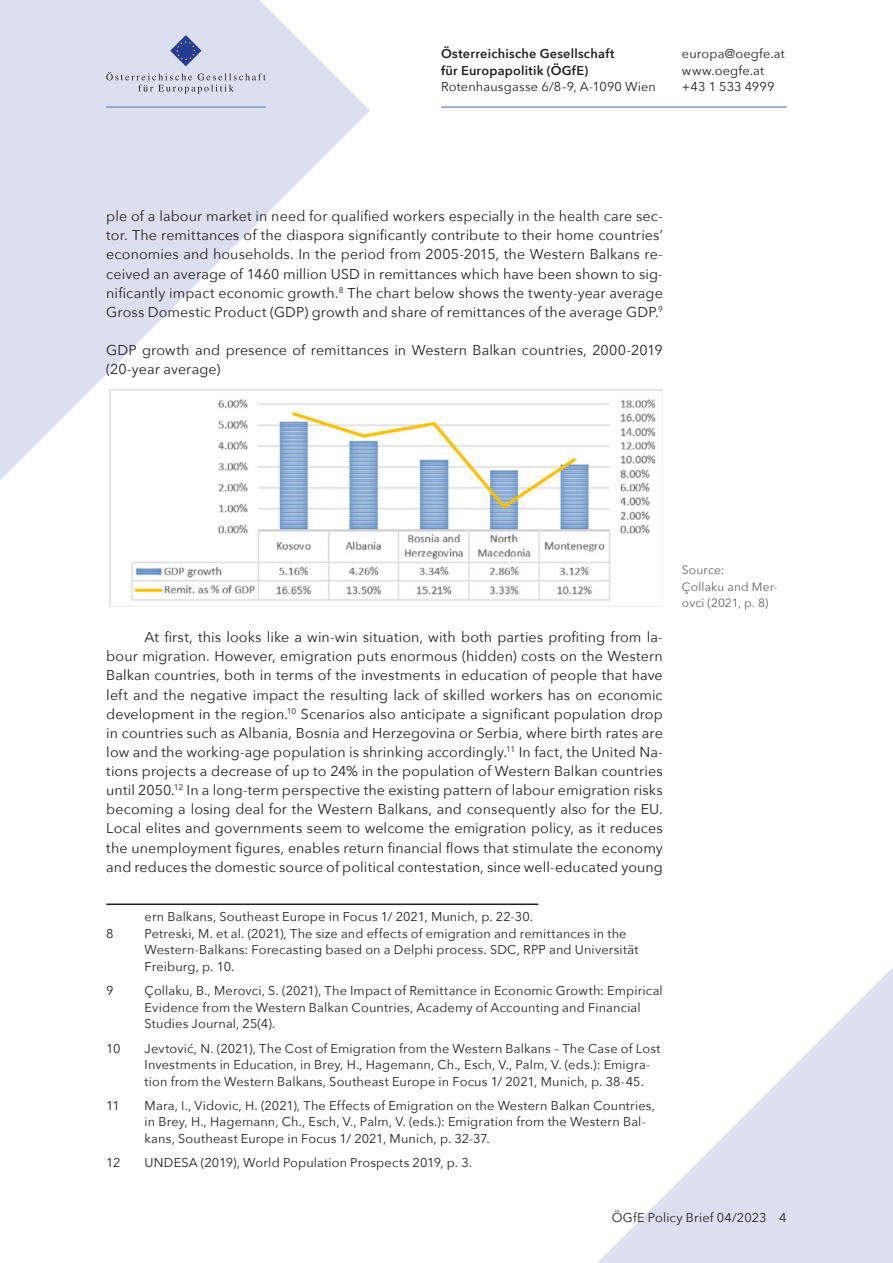
<style>
.page{position:relative;width:893px;height:1263px;background:#fff}
.page>*{position:absolute;margin:0;border:0;box-sizing:border-box;transform-origin:0 0}
.p_einzug{font:14.25px/19.2px "Avenir Next";letter-spacing:.005em;color:#231f20;text-align:justify}
.p{font:14.25px/19.2px "Avenir Next";letter-spacing:.005em;color:#231f20;text-align:justify}
.Fußnoten{font:12.75px/16.5px "Avenir Next";letter-spacing:.01em;color:#231f20}
.p-2{font:12.75px "Avenir Next";letter-spacing:.015em;color:#231f20}
.p-3{font:600 12.75px/16.5px "Avenir Next";letter-spacing:.02em;color:#231f20}
.p_Pagina{font:12.75px "Avenir Next";letter-spacing:.01em;color:#231f20}
.p_Bildunterschrift{font:12px/16.5px "Avenir Next";letter-spacing:.01em;color:#636366}
</style>
<div class="page">
<svg style="left:0;top:0;width:370px;height:480px;fill:#dbdfef"></svg>
<svg style="left:597px;top:967px;width:296px;height:296px"></svg>
<hr style="left:441px;top:106px;width:346px;height:2px;background:#8493c4">
<hr style="left:106px;top:106px;width:160px;height:2px;background:#8493c4">
<svg style="left:170px;top:35px;width:31px;height:31px"></svg>
<svg style="left:106px;top:72px;width:160px;height:22px;background:#c9cddb"></svg>
<hr style="left:106px;top:903px;width:432px;height:2px;background:#231f20">
<img style="left:108px;top:389px;width:555px;height:218px">
<p class="p-3" style="left:441px;top:45px;width:175px">Österreichische Gesellschaft für Europapolitik (ÖGfE)</p>
<p class="p-2" style="left:441px;top:76px;width:216px">Rotenhausgasse 6/8–9, A-1090 Wien</p>
<p class="p-2" style="left:682px;top:43px;width:104px">europa@oegfe.at</p>
<p class="p-2" style="left:682px;top:60px;width:84px">www.oegfe.at</p>
<p class="p-2" style="left:682px;top:76px;width:94px">+43 1 533 4999</p>
<p class="p" style="left:106px;top:206px;width:558px">ple of a labour market in need for qualified workers especially in the health care sec&shy;tor. The remittances of the diaspora significantly contribute to their home countries’ economies and households. In the period from 2005-2015, the Western Balkans re&shy;ceived an average of 1460 million USD in remittances which have been shown to sig&shy;nificantly impact economic growth.<sup>8</sup> The chart below shows the twenty-year average Gross Domestic Product (GDP) growth and share of remittances of the average GDP.<sup>9</sup></p>
<p class="p" style="left:106px;top:340px;width:558px">GDP growth and presence of remittances in Western Balkan countries, 2000-2019 (20-year average)</p>
<p class="p_einzug" style="left:106px;top:627px;width:558px;text-indent:38px">At first, this looks like a win-win situation, with both parties profiting from la&shy;bour migration. However, emigration puts enormous (hidden) costs on the Western Balkan countries, both in terms of the investments in education of people that have left and the negative impact the resulting lack of skilled workers has on economic development in the region.<sup>10</sup> Scenarios also anticipate a significant population drop in countries such as Albania, Bosnia and Herzegovina or Serbia, where birth rates are low and the working-age population is shrinking accordingly.<sup>11</sup> In fact, the United Na&shy;tions projects a decrease of up to 24% in the population of Western Balkan countries until 2050.<sup>12</sup> In a long-term perspective the existing pattern of labour emigration risks becoming a losing deal for the Western Balkans, and consequently also for the EU.<br>Local elites and governments seem to welcome the emigration policy, as it reduces the unemployment figures, enables return financial flows that stimulate the economy and reduces the domestic source of political contestation, since well-educated young</p>
<p class="Fußnoten" style="left:145px;top:907px;width:390px">ern Balkans, Southeast Europe in Focus 1/ 2021, Munich, p. 22-30.</p>
<p class="Fußnoten" style="left:106px;top:924px;width:9px">8</p>
<p class="Fußnoten" style="left:145px;top:924px;width:495px">Petreski, M. et al. (2021), The size and effects of emigration and remittances in the<br>Western-Balkans: Forecasting based on a Delphi process. SDC, RPP and Universität<br>Freiburg, p. 10.</p>
<p class="Fußnoten" style="left:106px;top:982px;width:9px">9</p>
<p class="Fußnoten" style="left:145px;top:982px;width:520px">Çollaku, B., Merovci, S. (2021), The Impact of Remittance in Economic Growth: Empirical<br>Evidence from the Western Balkan Countries, Academy of Accounting and Financial<br>Studies Journal, 25(4).</p>
<p class="Fußnoten" style="left:106px;top:1039px;width:16px">10</p>
<p class="Fußnoten" style="left:145px;top:1039px;width:518px">Jevtović, N. (2021), The Cost of Emigration from the Western Balkans – The Case of Lost<br>Investments in Education, in Brey, H., Hagemann, Ch., Esch, V., Palm, V. (eds.): Emigra&shy;tion from the Western Balkans, Southeast Europe in Focus 1/ 2021, Munich, p. 38-45.</p>
<p class="Fußnoten" style="left:106px;top:1097px;width:15px">11</p>
<p class="Fußnoten" style="left:145px;top:1097px;width:512px">Mara, I., Vidovic, H. (2021), The Effects of Emigration on the Western Balkan Countries, in Brey, H., Hagemann, Ch., Esch, V., Palm, V. (eds.): Emigration from the Western Bal&shy;kans, Southeast Europe in Focus 1/ 2021, Munich, p. 32-37.</p>
<p class="Fußnoten" style="left:106px;top:1154px;width:16px">12</p>
<p class="Fußnoten" style="left:145px;top:1154px;width:329px">UNDESA (2019), World Population Prospects 2019, p. 3.</p>
<p class="p_Bildunterschrift" style="left:682px;top:561px;width:97px">Source:<br>Çollaku and Mer&shy;ovci (2021, p. 8)</p>
<p class="p_Pagina" style="left:612px;top:1206px;width:176px">ÖGfE Policy Brief 04/2023 4</p>
</div>
